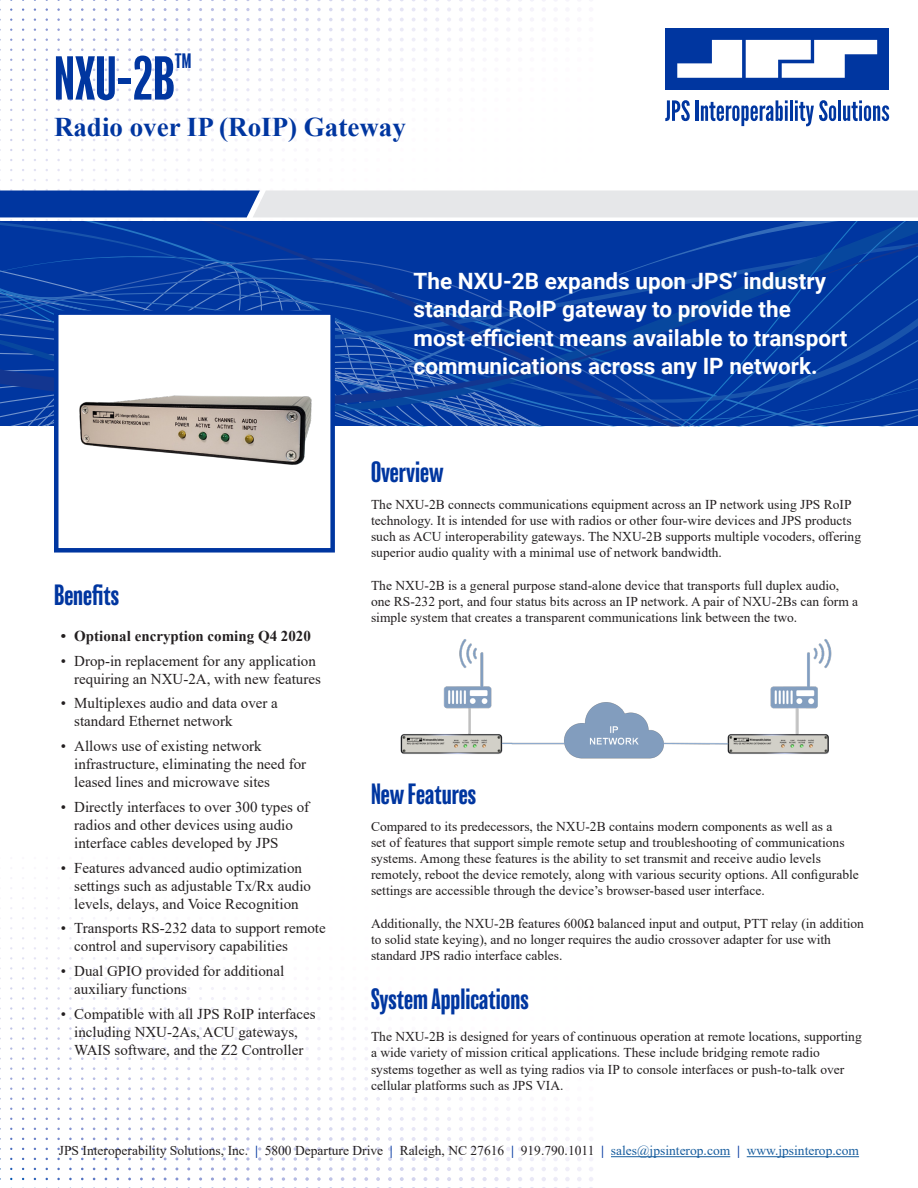
<style>
.page{position:relative;width:918px;height:1188px;background:#fff}
.page>*{position:absolute;margin:0;border:0;box-sizing:border-box;transform-origin:0 0}
.t1{font:condensed 57px "Balboa";color:#0036a0}
.t2{font:condensed 27px "Balboa";color:#0036a0}
.t3{font:700 27px "Times New Roman";color:#0036a0}
.t4{font:700 22.5px/28.5px "Roboto";color:#fff}
.t5{font:condensed 19.2px "Balboa";color:#0036a0}
.t6{font:15px/18px "Times New Roman";color:#231f20}
.t7{font:700 15px "Times New Roman";color:#231f20}
.t8{font:13.5px/16.2px "Times New Roman";color:#231f20}
.s1{font-weight:700;color:#0036a0}
.s2{color:#175d9e}
</style>
<div class="page">
<svg style="left:128px;top:0;width:441px;height:2px"></svg>
<svg style="left:0;top:190px;width:918px;height:27px;background:#a7b7d5"></svg>
<svg style="left:665px;top:100px;width:25px;height:21px"></svg>
<hr style="left:696px;top:100px;width:3px;height:21px;background:#0036a0">
<svg style="left:701px;top:100px;width:87px;height:26px"></svg>
<hr style="left:790px;top:100px;width:3px;height:21px;background:#0036a0">
<svg style="left:795px;top:100px;width:41px;height:26px"></svg>
<hr style="left:838px;top:100px;width:3px;height:21px;background:#0036a0">
<svg style="left:843px;top:100px;width:46px;height:21px"></svg>
<div style="left:665px;top:28px;width:224px;height:62px;background:#0036a0"></div>
<svg style="left:677px;top:40px;width:200px;height:38px"></svg>
<svg style="left:0;top:222px;width:918px;height:204px;background:#063ca2"></svg>
<img style="left:400px;top:639px;width:432px;height:120px">
<hr style="left:611px;top:1156px;width:119px;height:1px;background:#175d9e">
<hr style="left:747px;top:1156px;width:112px;height:1px;background:#175d9e">
<div style="left:56px;top:313px;width:277px;height:237px;background:#fff"></div>
<img style="left:79px;top:395px;width:233px;height:70px">
<div style="left:54px;top:310px;width:281px;height:243px;border:4px solid #0036a0"></div>
<p class="t1" style="left:54px;top:49px;width:122px">NXU-2B</p>
<p class="t5" style="left:175px;top:51px;width:18px">TM</p>
<p class="t3" style="left:54px;top:107px;width:353px">Radio over IP (RoIP) Gateway</p>
<p class="t4" style="left:414px;top:266px;width:435px">The NXU-2B expands upon JPS’ industry standard RoIP gateway to provide the most efficient means available to transport communications across any IP network.</p>
<p class="t2" style="left:54px;top:581px;width:67px">Benefits</p>
<p class="t7" style="left:61px;top:625px;width:252px">• Optional encryption coming Q4 2020</p>
<p class="t6" style="left:74px;top:651px;width:248px;text-indent:-14px">• Drop-in replacement for any application requiring an NXU-2A, with new features</p>
<p class="t6" style="left:74px;top:694px;width:205px;text-indent:-14px">• Multiplexes audio and data over a standard Ethernet network</p>
<p class="t6" style="left:74px;top:737px;width:234px;text-indent:-14px">• Allows use of existing network infrastructure, eliminating the need for leased lines and microwave sites</p>
<p class="t6" style="left:74px;top:797px;width:236px;text-indent:-14px">• Directly interfaces to over 300 types of radios and other devices using audio interface cables developed by JPS</p>
<p class="t6" style="left:74px;top:858px;width:238px;text-indent:-14px">• Features advanced audio optimization settings such as adjustable Tx/Rx audio levels, delays, and Voice Recognition</p>
<p class="t6" style="left:74px;top:919px;width:253px;text-indent:-14px">• Transports RS-232 data to support remote control and supervisory capabilities</p>
<p class="t6" style="left:74px;top:962px;width:211px;text-indent:-14px">• Dual GPIO provided for additional auxiliary functions</p>
<p class="t6" style="left:61px;top:1004px;width:257px;text-align:center">• Compatible with all JPS RoIP interfaces including NXU-2As, ACU gateways,<br>WAIS software, and the Z2 Controller</p>
<p class="t2" style="left:371px;top:458px;width:74px">Overview</p>
<p class="t8" style="left:371px;top:496px;width:492px">The NXU-2B connects communications equipment across an IP network using JPS RoIP technology. It is intended for use with radios or other four-wire devices and JPS products such as ACU interoperability gateways. The NXU-2B supports multiple vocoders, offering superior audio quality with a minimal use of network bandwidth.</p>
<p class="t8" style="left:371px;top:577px;width:489px">The NXU-2B is a general purpose stand-alone device that transports full duplex audio, one RS-232 port, and four status bits across an IP network. A pair of NXU-2Bs can form a simple system that creates a transparent communications link between the two.</p>
<p class="t2" style="left:371px;top:780px;width:107px">New Features</p>
<p class="t8" style="left:371px;top:817px;width:489px">Compared to its predecessors, the NXU-2B contains modern components as well as a<br>set of features that support simple remote setup and troubleshooting of communications systems. Among these features is the ability to set transmit and receive audio levels remotely, reboot the device remotely, along with various security options. All configurable settings are accessible through the device’s browser-based user interface.</p>
<p class="t8" style="left:371px;top:915px;width:494px">Additionally, the NXU-2B features 600Ω balanced input and output, PTT relay (in addition to solid state keying), and no longer requires the audio crossover adapter for use with standard JPS radio interface cables.</p>
<p class="t2" style="left:371px;top:985px;width:159px">System Applications</p>
<p class="t8" style="left:371px;top:1028px;width:492px">The NXU-2B is designed for years of continuous operation at remote locations, supporting a wide variety of mission critical applications. These include bridging remote radio systems together as well as tying radios via IP to console interfaces or push-to-talk over cellular platforms such as JPS VIA.</p>
<p class="t8" style="left:59px;top:1142px;width:802px">JPS Interoperability Solutions, Inc. <span class="s1">|</span> 5800 Departure Drive <span class="s1">|</span> Raleigh, NC 27616 <span class="s1">|</span> 919.790.1011 <span class="s1">|</span> <span class="s2">sales@jpsinterop.com</span> <span class="s1">|</span> <span class="s2">www.jpsinterop.com</span></p>
</div>
